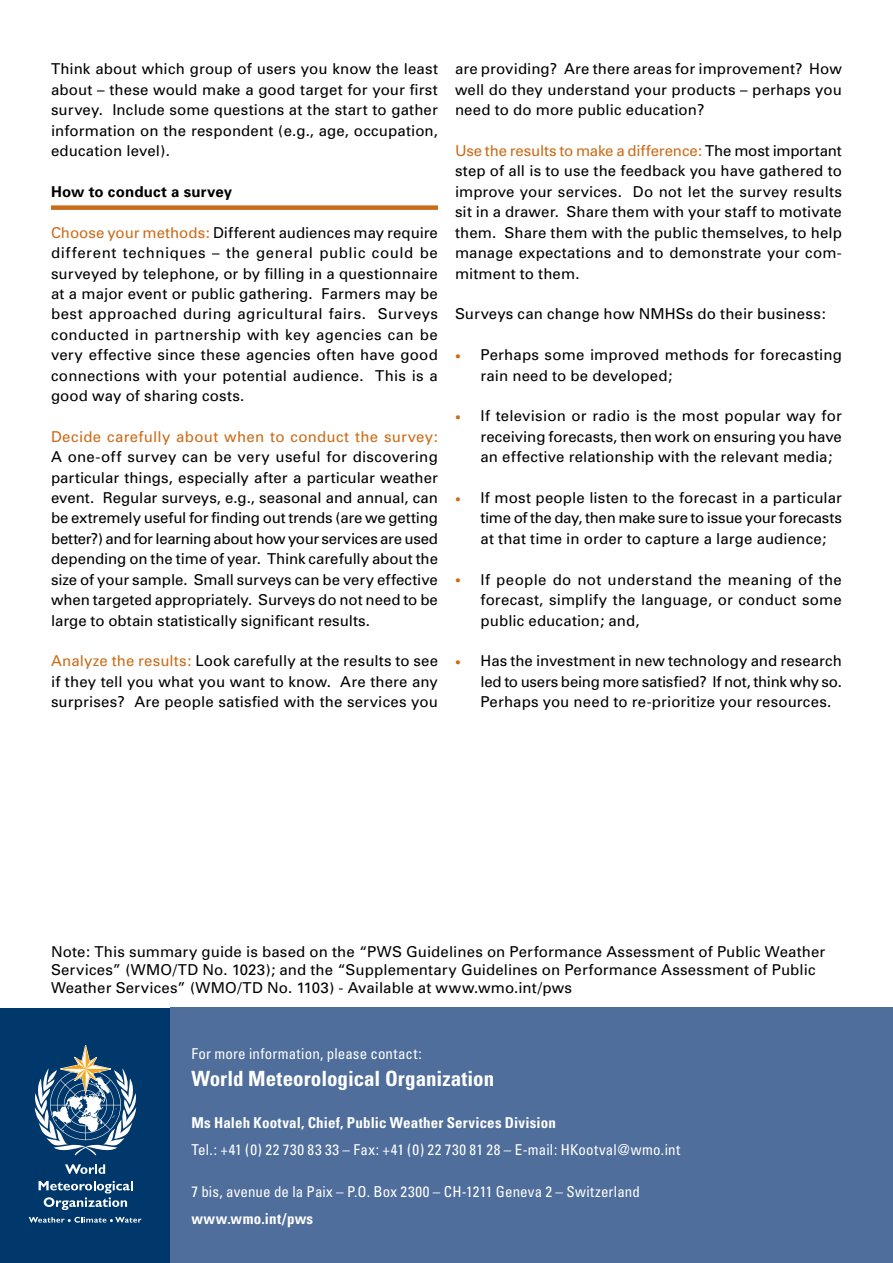
<style>
.page{position:relative;width:893px;height:1263px;background:#fff}
.page>*{position:absolute;margin:0;border:0;box-sizing:border-box;transform-origin:0 0}
.t1{font:700 condensed 21px "Univers";color:#fff}
.t2{font:15px/20.4px "Univers";letter-spacing:.01em;color:#000;text-align:justify}
.t3{font:condensed 15px "Univers";letter-spacing:.01em;color:#fff}
.t4{font:700 condensed 15px "Univers";letter-spacing:.01em;color:#fff}
.t5{font:15px "Univers";letter-spacing:.02em;color:#ca6c18}
.t6{font:700 15px "Univers";letter-spacing:.015em;color:#000}
.s1{color:#ca6c18}
.s2{font-size:16.5px;color:#ca6c18}
</style>
<div class="page">
<div style="left:0;top:1008px;width:170px;height:255px;background:#00386b"></div>
<svg style="left:34px;top:1045px;width:103px;height:111px"></svg>
<svg style="left:65px;top:1164px;width:40px;height:10px"></svg>
<svg style="left:39px;top:1181px;width:94px;height:29px"></svg>
<svg style="left:29px;top:1217px;width:112px;height:5px"></svg>
<div style="left:170px;top:1008px;width:723px;height:255px;background:#4f6e9b"></div>
<div style="left:51px;top:205px;width:387px;height:5px;background:#ca6c18"></div>
<p class="t2" style="left:51px;top:59px;width:388px">Think about which group of users you know the least about – these would make a good target for your first survey. Include some questions at the start to gather information on the respondent (e.g., age, occupation, education level).</p>
<p class="t6" style="left:51px;top:182px;width:183px">How to conduct a survey</p>
<p class="t2" style="left:51px;top:222px;width:388px"><span class="s1">Choose your methods:</span> Different audiences may require different techniques – the general public could be surveyed by telephone, or by filling in a questionnaire at a major event or public gathering. Farmers may be best approached during agricultural fairs. Surveys conducted in partnership with key agencies can be very effective since these agencies often have good connections with your potential audience. This is a good way of sharing costs.</p>
<p class="t5" style="left:51px;top:428px;width:388px">Decide carefully about when to conduct the survey:</p>
<p class="t2" style="left:51px;top:447px;width:388px">A one-off survey can be very useful for discovering particular things, especially after a particular weather event. Regular surveys, e.g., seasonal and annual, can be extremely useful for finding out trends (are we getting better?) and for learning about how your services are used depending on the time of year. Think carefully about the size of your sample. Small surveys can be very effective when targeted appropriately. Surveys do not need to be large to obtain statistically significant results.</p>
<p class="t2" style="left:51px;top:651px;width:388px"><span class="s1">Analyze the results:</span> Look carefully at the results to see if they tell you what you want to know. Are there any surprises? Are people satisfied with the services you</p>
<p class="t2" style="left:455px;top:59px;width:388px">are providing? Are there areas for improvement? How well do they understand your products – perhaps you need to do more public education?</p>
<p class="t2" style="left:455px;top:141px;width:388px"><span class="s1">Use the results to make a difference:</span> The most important step of all is to use the feedback you have gathered to improve your services. Do not let the survey results sit in a drawer. Share them with your staff to motivate them. Share them with the public themselves, to help manage expectations and to demonstrate your com&shy;mitment to them.</p>
<p class="t2" style="left:455px;top:304px;width:372px">Surveys can change how NMHSs do their business:</p>
<p class="t2" style="left:480px;top:345px;width:363px;text-indent:-26px"><span class="s2">•</span> Perhaps some improved methods for forecasting rain need to be developed;</p>
<p class="t2" style="left:480px;top:406px;width:363px;text-indent:-26px"><span class="s2">•</span> If television or radio is the most popular way for receiving forecasts, then work on ensuring you have an effective relationship with the relevant media;</p>
<p class="t2" style="left:480px;top:488px;width:363px;text-indent:-26px"><span class="s2">•</span> If most people listen to the forecast in a particular time of the day, then make sure to issue your forecasts at that time in order to capture a large audience;</p>
<p class="t2" style="left:480px;top:569px;width:363px;text-indent:-26px"><span class="s2">•</span> If people do not understand the meaning of the forecast, simplify the language, or conduct some public education; and,</p>
<p class="t2" style="left:480px;top:651px;width:363px;text-indent:-26px"><span class="s2">•</span> Has the investment in new technology and research led to users being more satisfied? If not, think why so.<br>Perhaps you need to re-prioritize your resources.</p>
<p class="t2" style="left:51px;top:943px;width:776px;line-height:18px;text-align:left">Note: This summary guide is based on the “PWS Guidelines on Performance Assessment of Public Weather<br>Services” (WMO/TD No. 1023); and the “Supplementary Guidelines on Performance Assessment of Public<br>Weather Services” (WMO/TD No. 1103) - Available at www.wmo.int/pws</p>
<p class="t3" style="left:191px;top:1044px;width:232px">For more information, please contact:</p>
<h1 class="t1" style="left:191px;top:1065px;width:304px">World Meteorological Organization</h1>
<p class="t4" style="left:191px;top:1113px;width:366px">Ms Haleh Kootval, Chief, Public Weather Services Division</p>
<p class="t3" style="left:191px;top:1140px;width:490px">Tel.: +41 (0) 22 730 83 33 – Fax: +41 (0) 22 730 81 28 – E-mail: HKootval@wmo.int</p>
<p class="t3" style="left:191px;top:1182px;width:450px">7 bis, avenue de la Paix – P.O. Box 2300 – CH-1211 Geneva 2 – Switzerland</p>
<p class="t4" style="left:191px;top:1209px;width:123px">www.wmo.int/pws</p>
</div>
